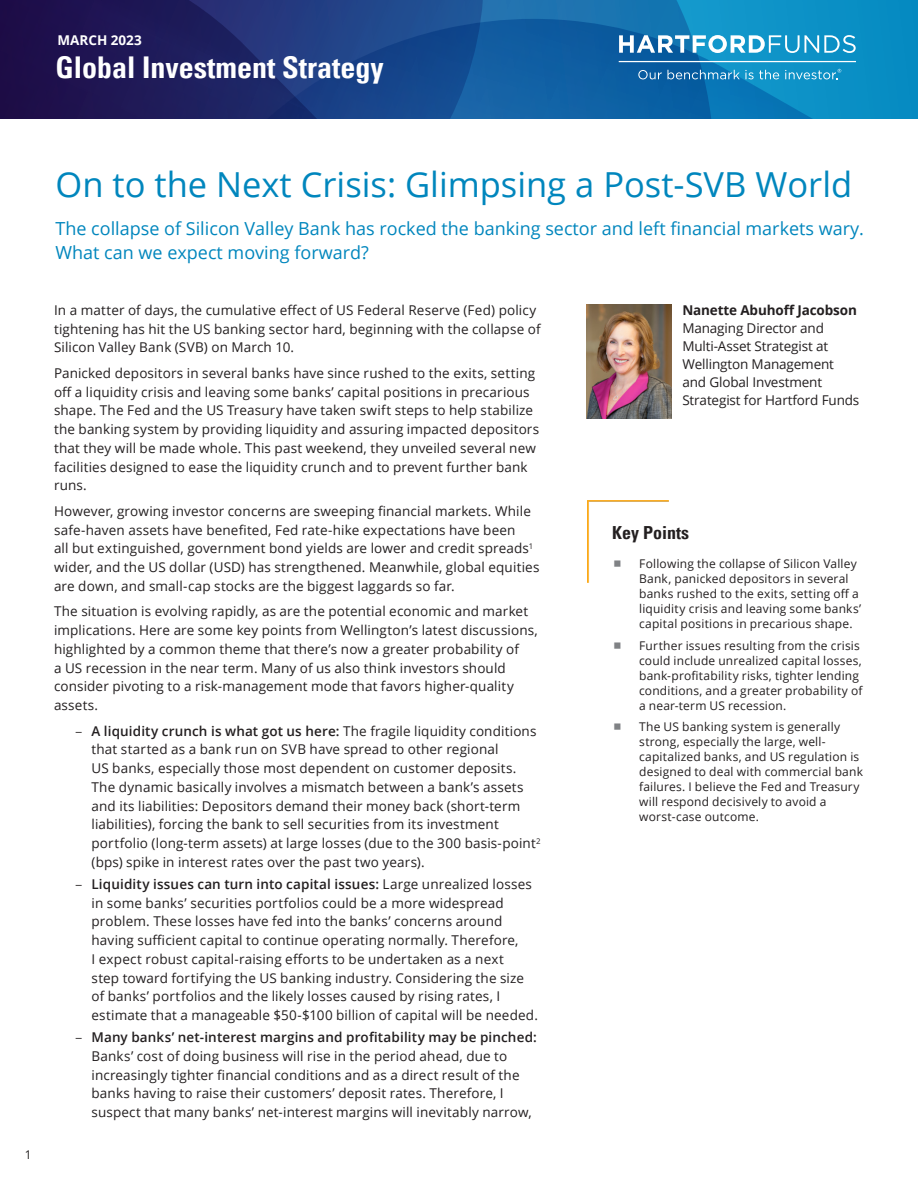
<style>
.page{position:relative;width:918px;height:1188px;background:#fff}
.page>*{position:absolute;margin:0;border:0;box-sizing:border-box;transform-origin:0 0}
.Paper_Title{font:34.5px "Open Sans";color:#0086bd}
.t1{font:700 condensed 30px "Univers LT Pro";color:#fff}
.Paper_Title-2{font:18px/24px "Open Sans";color:#0086bd}
.t2{font:700 condensed 18px "Univers LT Pro";color:#231f20}
.Body_copy{font:13.5px/18.8px "Open Sans";letter-spacing:.01em;color:#231f20}
.Body_copy-2{font:13.5px/18px "Open Sans";letter-spacing:-.01em;color:#231f20}
.t3{font:700 13.5px "Open Sans";letter-spacing:-.01em;color:#231f20}
.t4{font:700 13.5px "Open Sans";color:#fff}
.t5{font:12px/15px "Open Sans";letter-spacing:.015em;color:#231f20}
.s1{font-family:"Miller Text"}
.s2{font-weight:600}
</style>
<div class="page">
<div style="left:714px;top:0;width:204px;height:19px;background:#0b90c5"></div>
<svg style="left:484px;top:0;width:230px;height:19px;background:#1a79b4"></svg>
<svg style="left:0;top:0;width:456px;height:118px;background:#1f1c5a"></svg>
<svg style="left:145px;top:19px;width:773px;height:99px;background:#145798"></svg>
<svg style="left:619px;top:35px;width:237px;height:18px"></svg>
<hr style="left:619px;top:61px;width:237px;height:1px;background:#fff">
<svg style="left:638px;top:70px;width:141px;height:9px"></svg>
<svg style="left:785px;top:69px;width:56px;height:10px"></svg>
<img style="left:587px;top:501px;width:82px;height:81px">
<img style="left:586px;top:305px;width:86px;height:114px">
<svg style="left:614px;top:560px;width:7px;height:7px"></svg>
<p class="t4" style="left:58px;top:30px;width:86px">MARCH 2023</p>
<h2 class="t1" style="left:56px;top:49px;width:330px">Global Investment Strategy</h2>
<p class="t5" style="left:25px;top:1147px;width:8px">1</p>
<p class="Paper_Title" style="left:56px;top:161px;width:798px">On to the Next Crisis: Glimpsing a Post-SVB World</p>
<p class="Paper_Title-2" style="left:56px;top:216px;width:810px">The collapse of Silicon Valley Bank has rocked the banking sector and left financial markets wary.<br>What can we expect moving forward?</p>
<p class="Body_copy" style="left:54px;top:300px;width:488px">In a matter of days, the cumulative effect of US Federal Reserve (Fed) policy tightening has hit the US banking sector hard, beginning with the collapse of<br>Silicon Valley Bank (SVB) on March 10.</p>
<p class="Body_copy" style="left:54px;top:363px;width:487px">Panicked depositors in several banks have since rushed to the exits, setting off a liquidity crisis and leaving some banks’ capital positions in precarious shape. The Fed and the US Treasury have taken swift steps to help stabilize the banking system by providing liquidity and assuring impacted depositors that they will be made whole. This past weekend, they unveiled several new facilities designed to ease the liquidity crunch and to prevent further bank runs.</p>
<p class="Body_copy" style="left:54px;top:501px;width:487px">However, growing investor concerns are sweeping financial markets. While safe-haven assets have benefited, Fed rate-hike expectations have been<br>all but extinguished, government bond yields are lower and credit spreads<sup>1 </sup>wider, and the US dollar (USD) has strengthened. Meanwhile, global equities are down, and small-cap stocks are the biggest laggards so far.</p>
<p class="Body_copy" style="left:54px;top:602px;width:485px">The situation is evolving rapidly, as are the potential economic and market implications. Here are some key points from Wellington’s latest discussions, highlighted by a common theme that there’s now a greater probability of<br>a US recession in the near term. Many of us also think investors should consider pivoting to a risk-management mode that favors higher-quality assets.</p>
<p class="Body_copy" style="left:92px;top:721px;width:451px;text-indent:-16px"><span class="s1">–</span> <span class="s2">A liquidity crunch is what got us here:</span> The fragile liquidity conditions that started as a bank run on SVB have spread to other regional<br>US banks, especially those most dependent on customer deposits.<br>The dynamic basically involves a mismatch between a bank’s assets and its liabilities: Depositors demand their money back (short-term liabilities), forcing the bank to sell securities from its investment portfolio (long-term assets) at large losses (due to the 300 basis-point<sup>2 </sup>(bps) spike in interest rates over the past two years).</p>
<p class="Body_copy" style="left:92px;top:874px;width:448px;text-indent:-16px"><span class="s1">–</span> <span class="s2">Liquidity issues can turn into capital issues:</span> Large unrealized losses in some banks’ securities portfolios could be a more widespread problem. These losses have fed into the banks’ concerns around having sufficient capital to continue operating normally. Therefore,<br>I expect robust capital-raising efforts to be undertaken as a next<br>step toward fortifying the US banking industry. Considering the size of banks’ portfolios and the likely losses caused by rising rates, I estimate that a manageable $50-$100 billion of capital will be needed.</p>
<p class="Body_copy" style="left:92px;top:1027px;width:447px;text-indent:-16px"><span class="s1">–</span> <span class="s2">Many banks’ net-interest margins and profitability may be pinched:<br></span>Banks’ cost of doing business will rise in the period ahead, due to increasingly tighter financial conditions and as a direct result of the banks having to raise their customers’ deposit rates. Therefore, I suspect that many banks’ net-interest margins will inevitably narrow,</p>
<p class="t3" style="left:682px;top:300px;width:176px">Nanette Abuhoff Jacobson</p>
<p class="Body_copy-2" style="left:682px;top:319px;width:143px">Managing Director and</p>
<p class="Body_copy-2" style="left:682px;top:337px;width:153px">Multi-Asset Strategist at<br>Wellington Management and Global Investment</p>
<p class="Body_copy-2" style="left:682px;top:391px;width:179px">Strategist for Hartford Funds</p>
<p class="t2" style="left:612px;top:522px;width:79px">Key Points</p>
<p class="t5" style="left:639px;top:556px;width:224px">Following the collapse of Silicon Valley Bank, panicked depositors in several banks rushed to the exits, setting off a liquidity crisis and leaving some banks’ capital positions in precarious shape.</p>
<p class="t5" style="left:639px;top:637px;width:225px">Further issues resulting from the crisis could include unrealized capital losses, bank-profitability risks, tighter lending conditions, and a greater probability of a near-term US recession.</p>
<p class="t5" style="left:639px;top:719px;width:225px">The US banking system is generally strong, especially the large, well&shy;capitalized banks, and US regulation is designed to deal with commercial bank failures. I believe the Fed and Treasury will respond decisively to avoid a worst-case outcome.</p>
</div>
